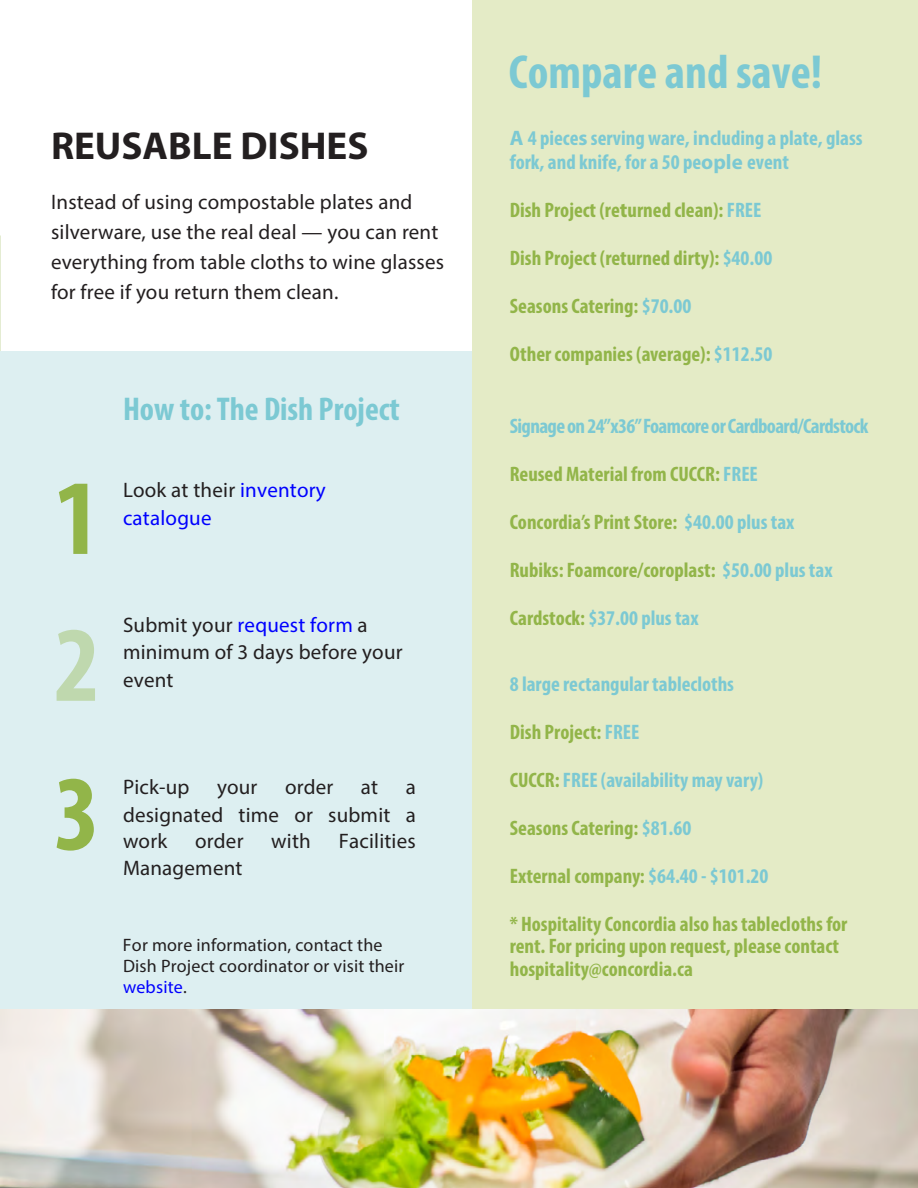
<style>
.page{position:relative;width:918px;height:1188px;background:#fff}
.page>*{position:absolute;margin:0;border:0;box-sizing:border-box;transform-origin:0 0}
.t1{font:700 condensed 108px/147.9px "Myriad Pro";color:#92b549;text-align:justify}
.t2{font:700 condensed 48px "Myriad Pro";color:#7cc9d3}
.t3{font:700 39px "Myriad Pro";color:#231f20}
.t4{font:700 condensed 33px "Myriad Pro";color:#7cc9d3}
.t5{font:700 condensed 21px/22.6px "Myriad Pro";color:#92b549}
.t6{font:21px/30px "Myriad Pro";letter-spacing:.01em;color:#231f20}
.t7{font:700 condensed 21px/24px "Myriad Pro";color:#7cc9d3}
.t8{font:700 condensed 21px "Myriad Pro";letter-spacing:-.03em;color:#7cc9d3}
.t9{font:21px/27.9px "Myriad Pro";letter-spacing:.01em;color:#00f}
.t10{font:18px/21px "Myriad Pro";letter-spacing:.01em;color:#231f20}
.s1{color:#231f20}
.s2{color:#00f}
.s3{font-stretch:normal}
.s4{color:#7cc9d3}
.s5{color:#92b549}
</style>
<div class="page">
<img style="left:0;top:1009px;width:918px;height:179px">
<div style="left:0;top:351px;width:472px;height:658px;background:#ddeff1"></div>
<div style="left:472px;top:0;width:446px;height:1009px;background:#e4ebc6"></div>
<h3 class="t3" style="left:51px;top:120px;width:319px">REUSABLE DISHES</h3>
<p class="t6" style="left:51px;top:187px;width:395px">Instead of using compostable plates and silverware, use the real deal — you can rent everything from table cloths to wine glasses for free if you return them clean.</p>
<h1 class="t1" style="left:54px;top:442px;width:48px">1<br>2<br>3</h1>
<h3 class="t4" style="left:123px;top:388px;width:278px">How to: The Dish Project</h3>
<p class="t9" style="left:123px;top:476px;width:204px"><span class="s1">Look at their</span> inventory catalogue</p>
<p class="t6" style="left:123px;top:611px;width:281px;line-height:27.5px">Submit your <span class="s2">request form</span> a minimum of 3 days before your event</p>
<p class="t6" style="left:123px;top:772px;width:68px">Pick-up</p>
<p class="t6" style="left:217px;top:772px;width:42px">your</p>
<p class="t6" style="left:285px;top:772px;width:50px">order</p>
<p class="t6" style="left:361px;top:772px;width:19px">at</p>
<p class="t6" style="left:123px;top:773px;width:294px;line-height:27px;text-align:justify;text-indent:283px">a designated time or submit a work</p>
<p class="t6" style="left:195px;top:826px;width:50px">order</p>
<p class="t6" style="left:271px;top:826px;width:41px">with</p>
<p class="t6" style="left:339px;top:826px;width:79px">Facilities</p>
<p class="t6" style="left:123px;top:853px;width:121px">Management</p>
<p class="t10" style="left:123px;top:934px;width:283px">For more information, contact the<br>Dish Project coordinator or visit their <span class="s2">website</span>.</p>
<h2 class="t2" style="left:509px;top:42px;width:315px">Compare and save!</h2>
<p class="t7" style="left:510px;top:126px;width:355px"><span class="s3">A</span> 4 piece<span class="s3">s</span> serving ware, i<span class="s3">n</span>cluding a plate, glass fork, and knife, for a 50 pe<span class="s3">ople</span> event</p>
<p class="t5" style="left:510px;top:199px;width:253px">Dish Project (re<span class="s3">t</span>urned clean): <span class="s4">FREE</span></p>
<p class="t5" style="left:510px;top:247px;width:264px">Dish Project (returned dirty): <span class="s4">$40.00</span></p>
<p class="t5" style="left:510px;top:295px;width:183px">Seasons Catering: <span class="s4">$70.00</span></p>
<p class="t5" style="left:510px;top:343px;width:264px">Other companies (average): <span class="s4">$112.50</span></p>
<p class="t8" style="left:510px;top:412px;width:360px">Signage on 24”x36” Foamcore or Cardboard/Cardstock</p>
<p class="t5" style="left:510px;top:463px;width:250px">Reused Material from CUCCR: <span class="s4">FREE</span></p>
<p class="t5" style="left:510px;top:510px;width:286px">Concordia’s Print Store: <span class="s4">$40.00 plus tax</span></p>
<p class="t5" style="left:510px;top:558px;width:324px">Rubiks: Foamcore/coroplast: <span class="s4">$50.00 plus tax</span></p>
<p class="t7" style="left:510px;top:606px;width:191px"><span class="s5">Cardstock:</span> $37.00 plus tax</p>
<p class="t7" style="left:510px;top:671px;width:226px">8 large rectangular tablecloths</p>
<p class="t5" style="left:510px;top:720px;width:131px">Dish Project: <span class="s4">FREE</span></p>
<p class="t7" style="left:510px;top:767px;width:255px"><span class="s5">CUCCR:</span> FREE (availability may vary)</p>
<p class="t5" style="left:510px;top:816px;width:183px">Seasons Catering: <span class="s4">$81.60</span></p>
<p class="t5" style="left:510px;top:864px;width:260px">External company: <span class="s4">$64.40 - $101.20</span></p>
<p class="t5" style="left:510px;top:912px;width:339px">* Hospitality Concordia also has tablecloths for rent. For pricing upon request, please contact hospitality@concordia.ca</p>
</div>
